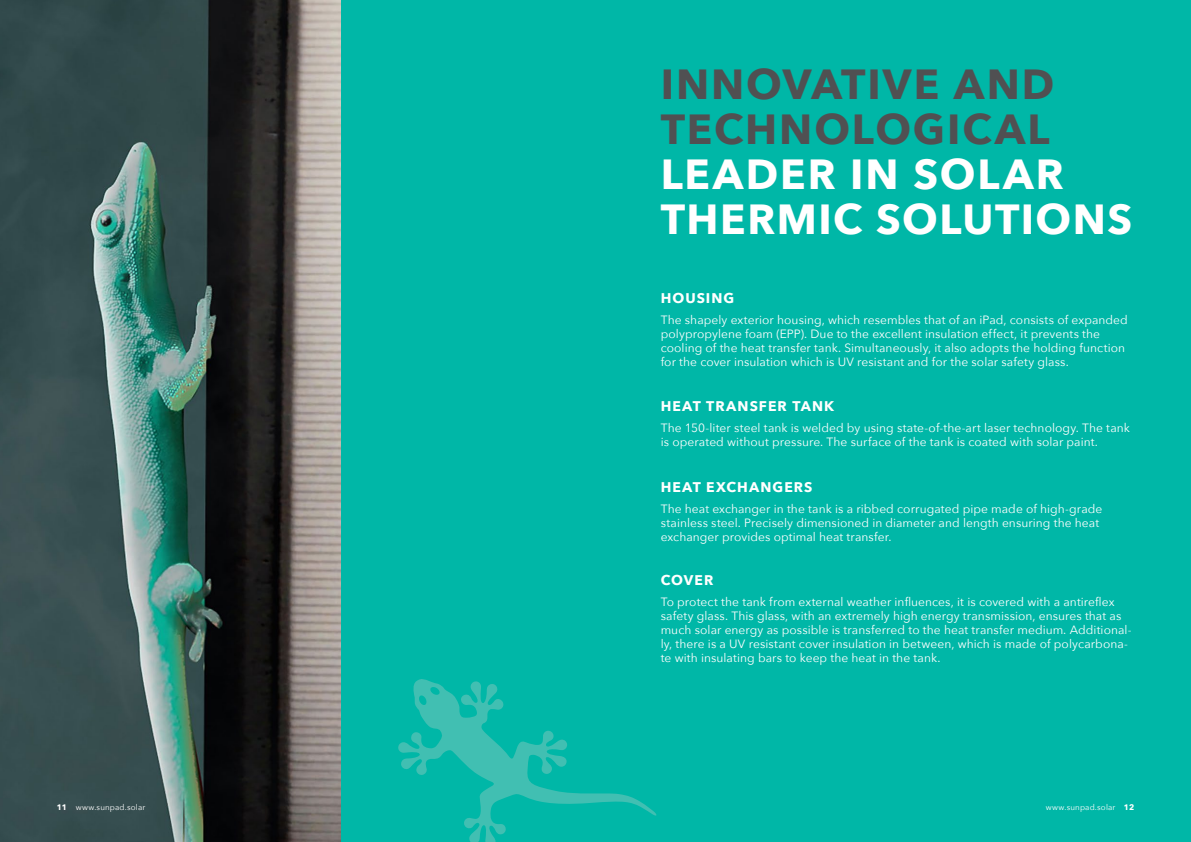
<style>
.page{position:relative;width:1191px;height:842px;background:#fff}
.page>*{position:absolute;margin:0;border:0;box-sizing:border-box;transform-origin:0 0}
.t1{font:700 42px/45px "Avenir Next";letter-spacing:.035em;color:#fff}
.t2{font:700 42px/45px "Avenir Next";letter-spacing:.045em;color:#505052}
.t3{font:700 14px "Avenir Next";letter-spacing:.075em;color:#fff}
.t4{font:12px/14px "Avenir Next";letter-spacing:.005em;color:#fff}
.t5{font:8px "Avenir Next";letter-spacing:.02em;color:#fff}
.s1{font-weight:700}
</style>
<div class="page">
<div style="left:340px;top:0;width:851px;height:842px;background:#00b7a7"></div>
<img style="left:0;top:0;width:340px;height:842px">
<svg style="left:398px;top:679px;width:259px;height:163px"></svg>
<h1 class="t2" style="left:660px;top:62px;width:395px">INNOVATIVE AND<br>TECHNOLOGICAL</h1>
<h1 class="t1" style="left:660px;top:151px;width:473px">LEADER IN SOLAR<br>THERMIC SOLUTIONS</h1>
<p class="t3" style="left:660px;top:290px;width:75px">HOUSING</p>
<p class="t4" style="left:660px;top:313px;width:469px">The shapely exterior housing, which resembles that of an iPad, consists of expanded polypropylene foam (EPP). Due to the excellent insulation effect, it prevents the cooling of the heat transfer tank. Simultaneously, it also adopts the holding function for the cover insulation which is UV resistant and for the solar safety glass.</p>
<p class="t3" style="left:660px;top:398px;width:175px">HEAT TRANSFER TANK</p>
<p class="t4" style="left:660px;top:421px;width:471px">The 150-liter steel tank is welded by using state-of-the-art laser technology. The tank is operated without pressure. The surface of the tank is coated with solar paint.</p>
<p class="t3" style="left:660px;top:479px;width:153px">HEAT EXCHANGERS</p>
<p class="t4" style="left:660px;top:502px;width:443px">The heat exchanger in the tank is a ribbed corrugated pipe made of high-grade stainless steel. Precisely dimensioned in diameter and length ensuring the heat exchanger provides optimal heat transfer.</p>
<p class="t3" style="left:660px;top:572px;width:54px">COVER</p>
<p class="t4" style="left:660px;top:595px;width:472px">To protect the tank from external weather influences, it is covered with a antireflex safety glass. This glass, with an extremely high energy transmission, ensures that as much solar energy as possible is transferred to the heat transfer medium. Additional&shy;ly, there is a UV resistant cover insulation in between, which is made of polycarbona&shy;te with insulating bars to keep the heat in the tank.</p>
<p class="t5" style="left:57px;top:802px;width:90px"><span class="s1">11</span> www.sunpad.solar</p>
<p class="t5" style="left:1045px;top:802px;width:90px">www.sunpad.solar <span class="s1">12</span></p>
</div>
